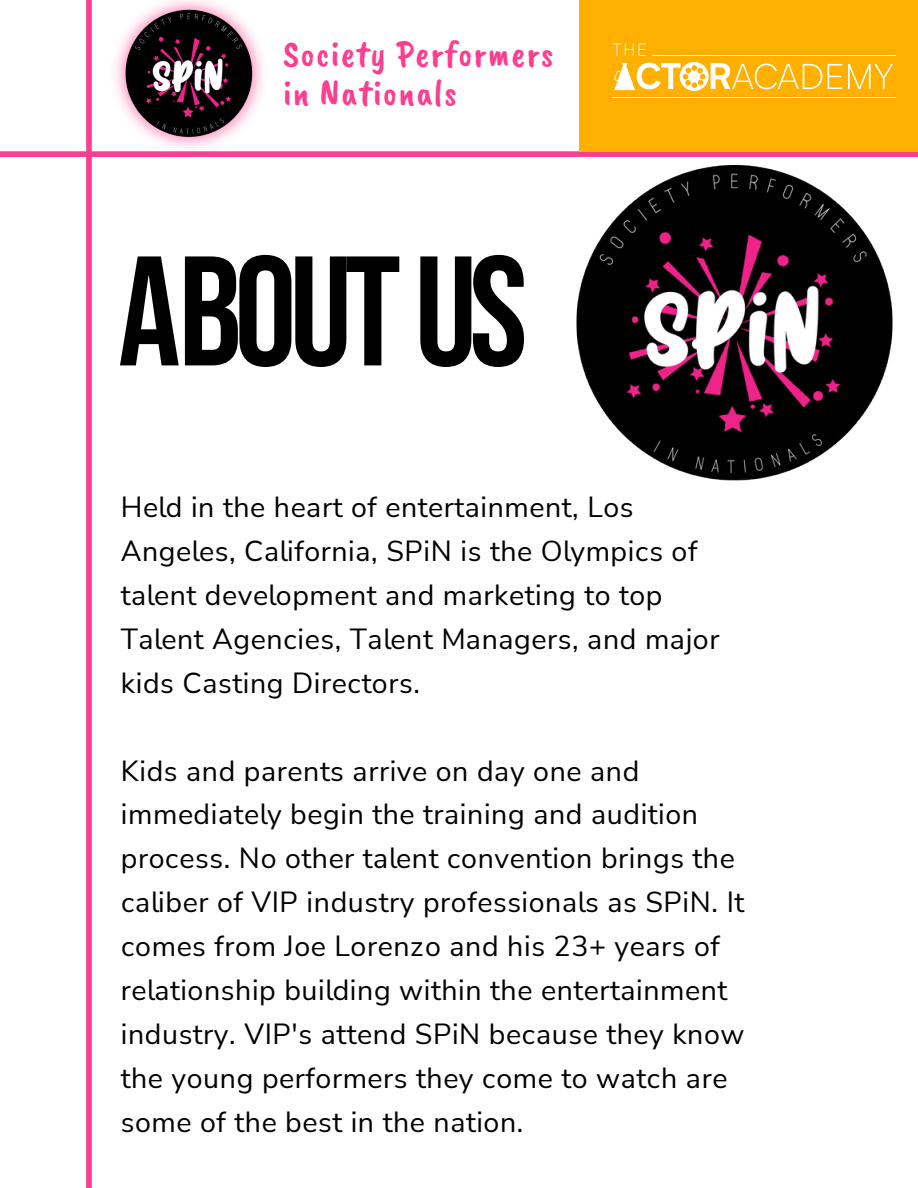
<style>
.page{position:relative;width:918px;height:1188px;background:#fff}
.page>*{position:absolute;margin:0;border:0;box-sizing:border-box;transform-origin:0 0}
.t1{font:155.7px "Bebas Neue";letter-spacing:-.045em;color:#000}
.t2{font:37.5px/38.2px "Caveat Brush";letter-spacing:.035em;color:#fd3e8e}
.t3{font:28.5px/43.8px "Nunito Sans";letter-spacing:.02em;color:#000}
</style>
<div class="page">
<div style="left:86px;top:0;width:6px;height:1188px;background:#fd3e8e"></div>
<img style="left:576px;top:166px;width:317px;height:315px">
<div style="left:0;top:151px;width:918px;height:6px;background:#fd3e8e"></div>
<img style="left:107px;top:0;width:163px;height:157px">
<div style="left:580px;top:0;width:338px;height:151px;background:#ffb000"></div>
<svg style="left:613px;top:44px;width:33px;height:12px"></svg>
<svg style="left:614px;top:62px;width:208px;height:29px"></svg>
<svg style="left:828px;top:64px;width:14px;height:25px"></svg>
<svg style="left:848px;top:64px;width:45px;height:25px"></svg>
<hr style="left:652px;top:55px;width:244px;height:1px;background:#fff">
<hr style="left:612px;top:97px;width:284px;height:1px;background:#fff">
<h2 class="t2" style="left:283px;top:36px;width:272px">Society Performers in Nationals</h2>
<h1 class="t1" style="left:118px;top:223px;width:411px">ABOUTUS</h1>
<p class="t3" style="left:121px;top:484px;width:600px">Held in the heart of entertainment, Los Angeles, California, SPiN is the Olympics of talent development and marketing to top Talent Agencies, Talent Managers, and major kids Casting Directors.</p>
<p class="t3" style="left:121px;top:748px;width:625px">Kids and parents arrive on day one and immediately begin the training and audition process. No other talent convention brings the caliber of VIP industry professionals as SPiN. It comes from Joe Lorenzo and his 23+ years of relationship building within the entertainment industry. VIP's attend SPiN because they know the young performers they come to watch are some of the best in the nation.</p>
</div>
